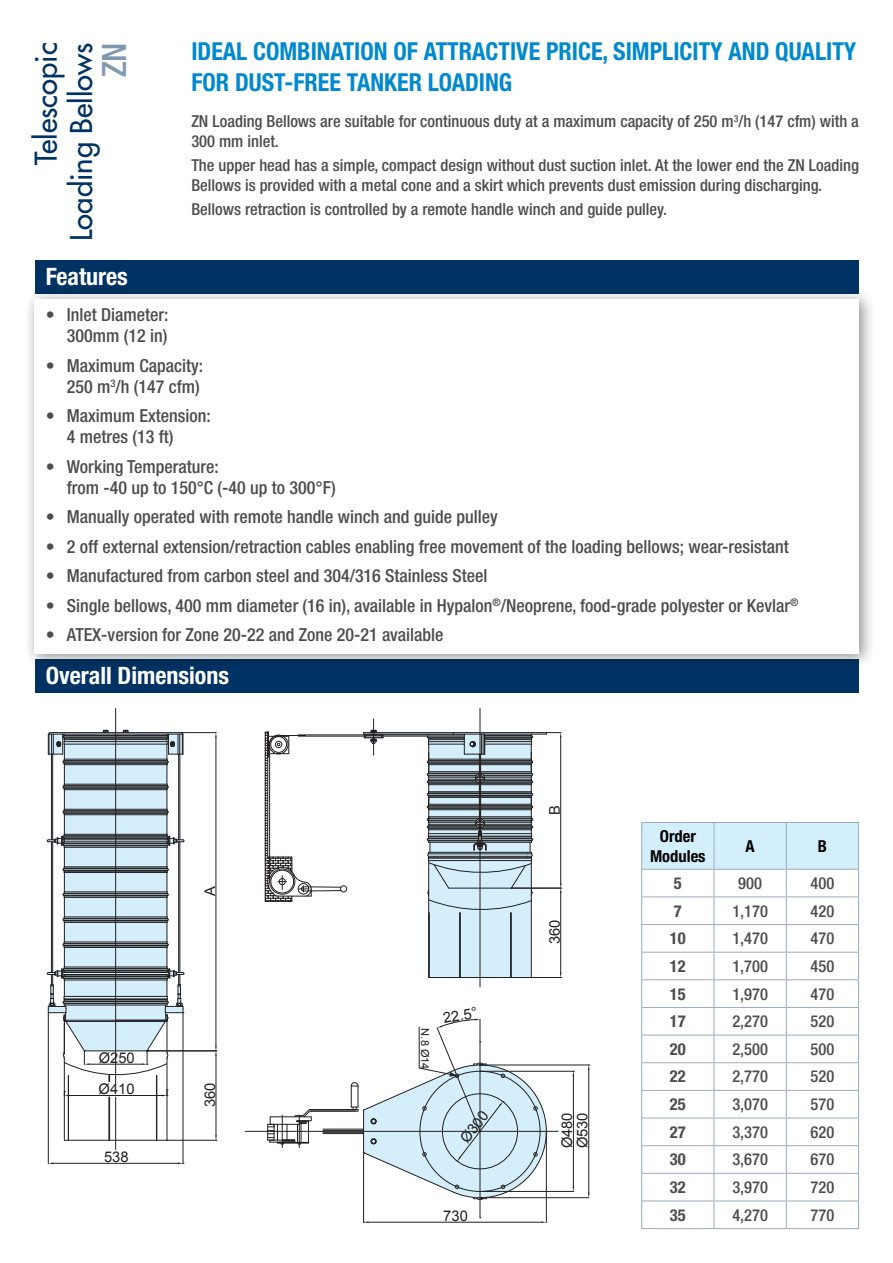
<style>
.page{position:relative;width:893px;height:1263px;background:#fff}
.page>*{position:absolute;margin:0;border:0;box-sizing:border-box;transform-origin:0 0}
.t1{font:500 condensed 33.6px "Helvetica Neue LT Std";color:#8099b1}
.t2{font:500 29.25px/35.1px "Futura Std";color:#003263;text-align:right}
.t3{font:700 condensed 24.75px/31px "Helvetica Neue LT Std";color:#0089cf}
.t4{font:700 condensed 24px "Helvetica Neue LT Std";color:#fff}
.t5{font:500 condensed 18px/21px "Helvetica Neue LT Std";color:#4d4d4f;text-align:right}
.t6{font:500 condensed 16.5px/19.8px "Helvetica Neue LT Std";color:#4d4d4f}
.t7{font:700 condensed 16.5px "Helvetica Neue LT Std";color:#4d4d4f}
.t8{font:700 condensed 16.5px/19.8px "Helvetica Neue LT Std";color:#000;text-align:center}
.t9{font:14.7px "Arial";color:#221f20}
.t10{font:11.1px "Arial";color:#221f20}
</style>
<div class="page">
<div style="left:36px;top:261px;width:823px;height:33px;background:#003263"></div>
<div style="left:36px;top:659px;width:823px;height:34px;background:#003263"></div>
<div style="left:23px;top:287px;width:853px;height:383px;background:#000;opacity:.5"></div>
<div style="left:34px;top:299px;width:825px;height:354px;background:#fff"></div>
<svg style="left:641px;top:822px;width:218px;height:406px"></svg>
<hr style="left:641px;top:1228px;width:73px;height:1px;background:#99adc1">
<hr style="left:714px;top:1228px;width:72px;height:1px;background:#99adc1">
<hr style="left:786px;top:1228px;width:73px;height:1px;background:#99adc1">
<hr style="left:383px;top:735px;width:81px;height:1px;background:#221f20">
<hr style="left:381px;top:736px;width:83px;height:1px;background:#221f20">
<hr style="left:298px;top:735px;width:66px;height:1px;background:#221f20">
<hr style="left:298px;top:736px;width:68px;height:1px;background:#221f20">
<hr style="left:453px;top:732px;width:93px;height:1px;background:#221f20">
<hr style="left:483px;top:734px;width:63px;height:1px;background:#221f20">
<hr style="left:364px;top:732px;width:89px;height:1px;background:#221f20">
<hr style="left:364px;top:734px;width:89px;height:1px;background:#221f20">
<svg style="left:363px;top:719px;width:21px;height:36px"></svg>
<hr style="left:182px;top:732px;width:34px;height:1px;background:#221f20">
<hr style="left:216px;top:738px;width:1px;height:308px;background:#221f20">
<hr style="left:480px;top:1197px;width:109px;height:1px;background:#221f20">
<hr style="left:480px;top:1065px;width:109px;height:1px;background:#221f20">
<hr style="left:588px;top:1070px;width:1px;height:123px;background:#221f20">
<hr style="left:480px;top:1191px;width:94px;height:1px;background:#221f20">
<hr style="left:480px;top:1071px;width:94px;height:1px;background:#221f20">
<hr style="left:573px;top:1076px;width:1px;height:110px;background:#221f20">
<hr style="left:147px;top:1050px;width:69px;height:1px;background:#221f20">
<hr style="left:167px;top:1140px;width:49px;height:1px;background:#221f20">
<hr style="left:216px;top:1056px;width:1px;height:79px;background:#221f20">
<svg style="left:215px;top:1046px;width:2px;height:10px"></svg>
<svg style="left:215px;top:1135px;width:2px;height:6px"></svg>
<hr style="left:48px;top:1013px;width:1px;height:150px;background:#221f20">
<hr style="left:183px;top:1013px;width:1px;height:150px;background:#221f20">
<hr style="left:53px;top:1163px;width:125px;height:1px;background:#221f20">
<svg style="left:46px;top:708px;width:140px;height:441px"></svg>
<hr style="left:560px;top:738px;width:1px;height:145px;background:#221f20">
<svg style="left:546px;top:732px;width:15px;height:6px"></svg>
<hr style="left:511px;top:888px;width:50px;height:1px;background:#221f20">
<hr style="left:531px;top:977px;width:30px;height:1px;background:#221f20">
<hr style="left:560px;top:893px;width:1px;height:79px;background:#221f20">
<svg style="left:560px;top:883px;width:2px;height:10px"></svg>
<div style="left:340px;top:885px;width:7px;height:7px;border:1px solid #221f20;border-radius:50%"></div>
<svg style="left:427px;top:708px;width:106px;height:279px;background:#adbcc4"></svg>
<svg style="left:265px;top:732px;width:77px;height:170px"></svg>
<svg style="left:245px;top:1019px;width:313px;height:204px"></svg>
<h2 class="t2" style="left:29px;top:241px;width:200px;rotate:-90deg">Telescopic<br>Loading Bellows</h2>
<h1 class="t1" style="left:94px;top:77px;width:36px;rotate:-90deg">ZN</h1>
<h3 class="t4" style="left:46px;top:262px;width:84px">Features</h3>
<h3 class="t3" style="left:191px;top:36px;width:666px">IDEAL COMBINATION OF ATTRACTIVE PRICE, SIMPLICITY AND QUALITY<br>FOR DUST-FREE TANKER LOADING</h3>
<p class="t6" style="left:191px;top:111px;width:669px">ZN Loading Bellows are suitable for continuous duty at a maximum capacity of 250 m<sup>3</sup>/h (147 cfm) with a<br>300 mm inlet.</p>
<p class="t6" style="left:191px;top:155px;width:669px">The upper head has a simple, compact design without dust suction inlet. At the lower end the ZN Loading<br>Bellows is provided with a metal cone and a skirt which prevents dust emission during discharging.</p>
<p class="t6" style="left:191px;top:199px;width:477px">Bellows retraction is controlled by a remote handle winch and guide pulley.</p>
<p class="t5" style="left:46px;top:304px;width:124px">• Inlet Diameter:<br>300mm (12 in)</p>
<p class="t5" style="left:46px;top:354px;width:159px">• Maximum Capacity:<br>250 m<sup>3</sup>/h (147 cfm)</p>
<p class="t5" style="left:67px;top:405px;width:145px;text-align:left;text-indent:-21px">• Maximum Extension:<br>4 metres (13 ft)</p>
<p class="t5" style="left:67px;top:455px;width:270px;text-align:left;text-indent:-21px">• Working Temperature:<br>from -40 up to 150°C (-40 up to 300°F)</p>
<p class="t5" style="left:46px;top:506px;width:453px">• Manually operated with remote handle winch and guide pulley</p>
<p class="t5" style="left:46px;top:536px;width:744px">• 2 off external extension/retraction cables enabling free movement of the loading bellows; wear-resistant</p>
<p class="t5" style="left:46px;top:565px;width:443px">• Manufactured from carbon steel and 304/316 Stainless Steel</p>
<p class="t5" style="left:46px;top:595px;width:754px">• Single bellows, 400 mm diameter (16 in), available in Hypalon<sup>®</sup>/Neoprene, food-grade polyester or Kevlar<sup>®</sup></p>
<p class="t5" style="left:46px;top:624px;width:399px">• ATEX-version for Zone 20-22 and Zone 20-21 available</p>
<h3 class="t4" style="left:46px;top:661px;width:185px">Overall Dimensions</h3>
<p class="t9" style="left:99px;top:1048px;width:38px">Ø250</p>
<p class="t9" style="left:99px;top:1079px;width:38px">Ø410</p>
<p class="t9" style="left:104px;top:1147px;width:26px">538</p>
<p class="t9" style="left:200px;top:896px;width:11px;rotate:-90deg">A</p>
<p class="t9" style="left:200px;top:1107px;width:26px;rotate:-90deg">360</p>
<p class="t9" style="left:545px;top:815px;width:11px;rotate:-90deg">B</p>
<p class="t9" style="left:545px;top:944px;width:26px;rotate:-90deg">360</p>
<p class="t10" style="left:432px;top:1028px;width:43px;rotate:90deg">N.8 Ø14</p>
<p class="t9" style="left:442px;top:1008px;width:36px;rotate:-10deg">22.5°</p>
<p class="t9" style="left:456px;top:1135px;width:38px;rotate:-52deg">Ø300</p>
<p class="t9" style="left:557px;top:1148px;width:38px;rotate:-90deg">Ø480</p>
<p class="t9" style="left:573px;top:1148px;width:38px;rotate:-90deg">Ø530</p>
<p class="t9" style="left:443px;top:1206px;width:26px">730</p>
<p class="t8" style="left:650px;top:826px;width:57px">Order<br>Modules</p>
<p class="t8" style="left:746px;top:836px;width:11px">A</p>
<p class="t8" style="left:818px;top:836px;width:11px">B</p>
<p class="t7" style="left:674px;top:873px;width:9px">5</p>
<p class="t6" style="left:738px;top:873px;width:25px">900</p>
<p class="t6" style="left:810px;top:873px;width:25px">400</p>
<p class="t7" style="left:674px;top:901px;width:9px">7</p>
<p class="t6" style="left:732px;top:901px;width:37px">1,170</p>
<p class="t6" style="left:810px;top:901px;width:25px">420</p>
<p class="t7" style="left:670px;top:928px;width:17px">10</p>
<p class="t6" style="left:732px;top:928px;width:37px">1,470</p>
<p class="t6" style="left:810px;top:928px;width:25px">470</p>
<p class="t7" style="left:670px;top:956px;width:17px">12</p>
<p class="t6" style="left:732px;top:956px;width:37px">1,700</p>
<p class="t6" style="left:810px;top:956px;width:25px">450</p>
<p class="t7" style="left:670px;top:984px;width:17px">15</p>
<p class="t6" style="left:732px;top:983px;width:37px">1,970</p>
<p class="t6" style="left:810px;top:983px;width:25px">470</p>
<p class="t7" style="left:670px;top:1011px;width:17px">17</p>
<p class="t6" style="left:732px;top:1011px;width:37px">2,270</p>
<p class="t6" style="left:810px;top:1011px;width:25px">520</p>
<p class="t7" style="left:670px;top:1039px;width:17px">20</p>
<p class="t6" style="left:732px;top:1039px;width:37px">2,500</p>
<p class="t6" style="left:810px;top:1039px;width:25px">500</p>
<p class="t7" style="left:670px;top:1066px;width:17px">22</p>
<p class="t6" style="left:732px;top:1066px;width:37px">2,770</p>
<p class="t6" style="left:810px;top:1066px;width:25px">520</p>
<p class="t7" style="left:670px;top:1094px;width:17px">25</p>
<p class="t6" style="left:732px;top:1094px;width:37px">3,070</p>
<p class="t6" style="left:810px;top:1094px;width:25px">570</p>
<p class="t7" style="left:670px;top:1122px;width:17px">27</p>
<p class="t6" style="left:732px;top:1122px;width:37px">3,370</p>
<p class="t6" style="left:810px;top:1122px;width:25px">620</p>
<p class="t7" style="left:670px;top:1149px;width:17px">30</p>
<p class="t6" style="left:732px;top:1149px;width:37px">3,670</p>
<p class="t6" style="left:810px;top:1149px;width:25px">670</p>
<p class="t7" style="left:670px;top:1177px;width:17px">32</p>
<p class="t6" style="left:732px;top:1177px;width:37px">3,970</p>
<p class="t6" style="left:810px;top:1177px;width:25px">720</p>
<p class="t7" style="left:670px;top:1205px;width:17px">35</p>
<p class="t6" style="left:732px;top:1205px;width:37px">4,270</p>
<p class="t6" style="left:810px;top:1205px;width:25px">770</p>
</div>
